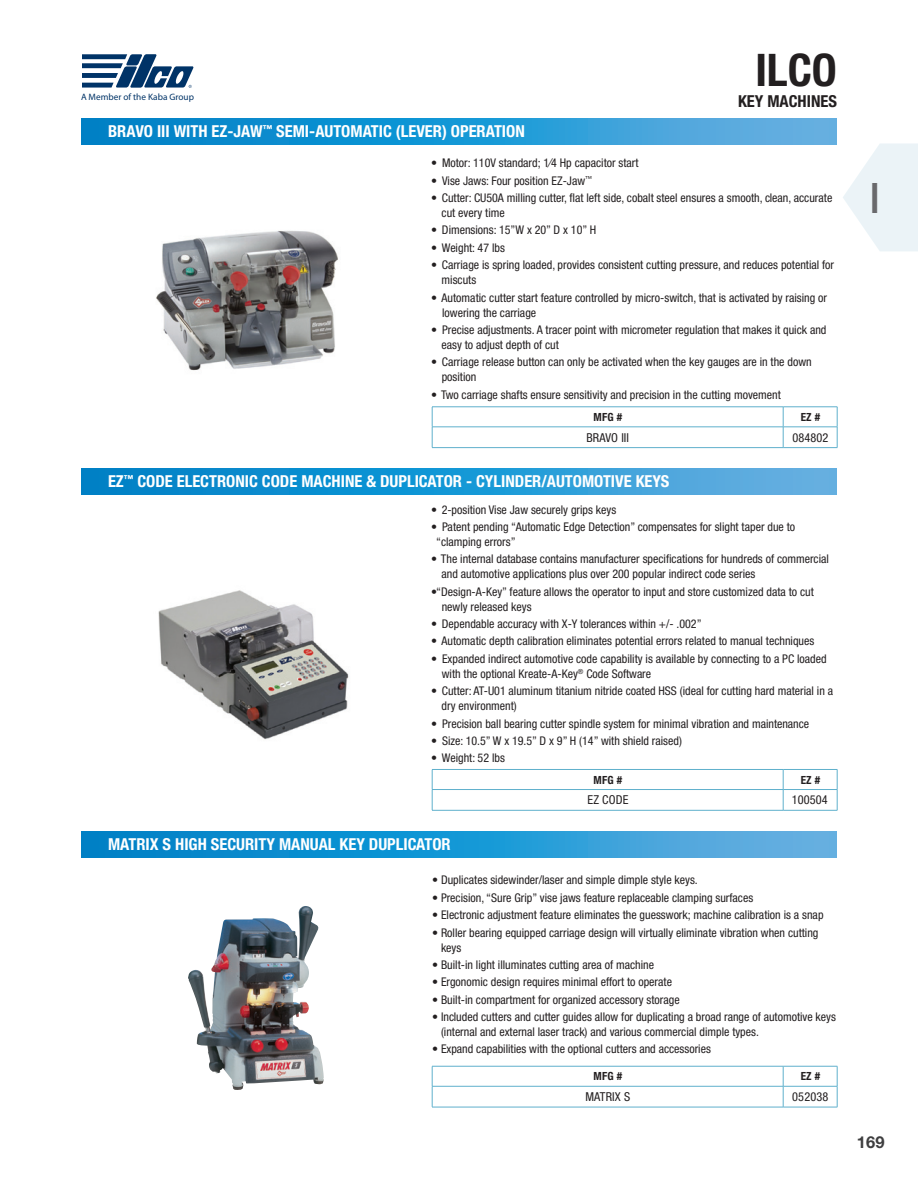
<style>
.page{position:relative;width:918px;height:1188px;background:#fff}
.page>*{position:absolute;margin:0;border:0;box-sizing:border-box;transform-origin:0 0}
.t1{font:700 condensed 45px "Helvetica Neue LT Std";color:#231f20}
.t2{font:500 condensed 42px "Helvetica Neue LT Std";color:#69696c}
.t3{font:700 condensed 16.5px "Helvetica Neue LT Std";color:#fff}
.t4{font:700 condensed 16.5px "Helvetica Neue LT Std";color:#231f20}
.t5{font:700 16.5px "Helvetica Neue LT Std";color:#3e3e3f}
.t6{font:condensed 12.3px "Helvetica Neue LT Std";letter-spacing:.01em;color:#231f20}
.t7{font:condensed 12px/15px "Helvetica Neue LT Std";color:#231f20}
.t8{font:700 condensed 11.25px "Helvetica Neue LT Std";letter-spacing:.01em;color:#231f20}
.t9{font:9.3px "Myriad";color:#003367}
</style>
<div class="page">
<svg style="left:82px;top:54px;width:112px;height:34px"></svg>
<svg style="left:81px;top:119px;width:756px;height:16px;background:#2598d4"></svg>
<img style="left:208px;top:1053px;width:116px;height:37px">
<svg style="left:783px;top:1067px;width:1px;height:40px"></svg>
<hr style="left:432px;top:1107px;width:351px;height:1px;background:#5fb0cc">
<hr style="left:783px;top:1107px;width:54px;height:1px;background:#5fb0cc">
<hr style="left:432px;top:1066px;width:351px;height:1px;background:#5fb0cc">
<svg style="left:432px;top:1066px;width:1px;height:41px"></svg>
<hr style="left:783px;top:1066px;width:54px;height:1px;background:#5fb0cc">
<svg style="left:837px;top:1066px;width:1px;height:41px"></svg>
<hr style="left:432px;top:1086px;width:351px;height:1px;background:#5fb0cc">
<hr style="left:783px;top:1086px;width:54px;height:1px;background:#5fb0cc">
<img style="left:81px;top:135px;width:837px;height:918px">
<h1 class="t1" style="left:755px;top:43px;width:83px">ILCO</h1>
<h3 class="t4" style="left:738px;top:91px;width:77px">KEY MACHINES</h3>
<p class="t9" style="left:81px;top:93px;width:115px">A Member of the Kaba Group</p>
<h3 class="t3" style="left:108px;top:121px;width:252px">BRAVO III WITH EZ-JAW<sup>™</sup> SEMI -AUTOMATI</h3>
<h3 class="t3" style="left:383px;top:121px;width:142px">C (LEVER) OPERATI ON</h3>
<p class="t7" style="left:431px;top:156px;width:209px">• Motor: 110V standard; 1⁄4 Hp capacitor start</p>
<p class="t7" style="left:431px;top:173px;width:162px">• Vise Jaws: Four position EZ-Jaw<sup>™</sup></p>
<p class="t7" style="left:442px;top:190px;width:392px;text-indent:-10px">• Cutter: CU50A milling cutter, flat left side, cobalt steel ensures a smooth, clean, accurate cut every time</p>
<p class="t7" style="left:431px;top:223px;width:166px">• Dimensions: 15”W x 20” D x 10” H</p>
<p class="t7" style="left:431px;top:240px;width:75px">• Weight: 47 lbs</p>
<p class="t7" style="left:442px;top:257px;width:394px;text-indent:-10px">• Carriage is spring loaded, provides consistent cutting pressure, and reduces potential for miscuts</p>
<p class="t7" style="left:442px;top:290px;width:386px;text-indent:-11px">• Automatic cutter start feature controlled by micro-switch, that is activated by raising or lowering the carriage</p>
<p class="t7" style="left:442px;top:322px;width:386px;text-indent:-10px">• Precise adjustments. A tracer point with micrometer regulation that makes it quick and easy to adjust depth of cut</p>
<p class="t7" style="left:442px;top:355px;width:372px;text-indent:-10px">• Carriage release button can only be activated when the key gauges are in the down position</p>
<p class="t7" style="left:431px;top:387px;width:351px">• Two carriage shafts ensure sensitivity and precision in the cutting movement</p>
<p class="t8" style="left:594px;top:410px;width:30px">MFG #</p>
<p class="t8" style="left:801px;top:410px;width:21px">EZ #</p>
<p class="t6" style="left:586px;top:430px;width:44px">BRAVO III</p>
<p class="t6" style="left:792px;top:430px;width:38px">084802</p>
<h3 class="t3" style="left:108px;top:471px;width:402px">EZ<sup>™</sup> CODE ELECTRONIC CODE MACHINE &amp; DUPLICATOR - CYLINDE</h3>
<h3 class="t3" style="left:532px;top:471px;width:122px">R/AUTOMOTIVE KEYS</h3>
<p class="t7" style="left:431px;top:502px;width:187px">• 2-position Vise Jaw securely grips keys</p>
<p class="t7" style="left:436px;top:519px;width:360px;text-indent:-5px">• Patent pending “Automatic Edge Detection” compensates for slight taper due to “clamping errors”</p>
<p class="t7" style="left:442px;top:552px;width:389px;text-indent:-10px">• The internal database contains manufacturer specifications for hundreds of commercial and automotive applications plus over 200 popular indirect code series</p>
<p class="t7" style="left:442px;top:584px;width:374px;text-indent:-10px">• “Design-A-Key” feature allows the operator to input and store customized data to cut newly released keys</p>
<p class="t7" style="left:431px;top:616px;width:272px">• Dependable accuracy with X-Y tolerances within +/- .002”</p>
<p class="t7" style="left:431px;top:634px;width:385px">• Automatic depth calibration eliminates potential errors related to manual techniques</p>
<p class="t7" style="left:442px;top:651px;width:386px;text-indent:-11px">• Expanded indirect automotive code capability is available by connecting to a PC loaded with the optional Kreate-A-Key<sup>®</sup> Code Software</p>
<p class="t7" style="left:442px;top:683px;width:393px;text-indent:-10px">• Cutter: AT-U01 aluminum titanium nitride coated HSS (ideal for cutting hard material in a dry environment)</p>
<p class="t7" style="left:431px;top:716px;width:380px">• Precision ball bearing cutter spindle system for minimal vibration and maintenance</p>
<p class="t7" style="left:431px;top:733px;width:252px">• Size: 10.5” W x 19.5” D x 9” H (14” with shield raised)</p>
<p class="t7" style="left:431px;top:751px;width:75px">• Weight: 52 lbs</p>
<p class="t8" style="left:594px;top:773px;width:30px">MFG #</p>
<p class="t8" style="left:801px;top:773px;width:21px">EZ #</p>
<p class="t6" style="left:588px;top:793px;width:42px">EZ CODE</p>
<p class="t6" style="left:792px;top:793px;width:38px">100504</p>
<h3 class="t3" style="left:108px;top:834px;width:344px">MATRIX S HIGH SECURITY MANUAL KEY DUPLICATOR</h3>
<p class="t7" style="left:432px;top:873px;width:267px">• Duplicates sidewinder/laser and simple dimple style keys.</p>
<p class="t7" style="left:432px;top:890px;width:323px">• Precision, “Sure Grip” vise jaws feature replaceable clamping surfaces</p>
<p class="t7" style="left:432px;top:907px;width:393px">• Electronic adjustment feature eliminates the guesswork; machine calibration is a snap</p>
<p class="t7" style="left:441px;top:925px;width:379px;text-indent:-9px">• Roller bearing equipped carriage design will virtually eliminate vibration when cutting keys</p>
<p class="t7" style="left:432px;top:957px;width:224px">• Built-in light illuminates cutting area of machine</p>
<p class="t7" style="left:432px;top:974px;width:242px">• Ergonomic design requires minimal effort to operate</p>
<p class="t7" style="left:432px;top:992px;width:249px">• Built-in compartment for organized accessory storage</p>
<p class="t7" style="left:441px;top:1009px;width:397px;text-indent:-9px">• Included cutters and cutter guides allow for duplicating a broad range of automotive keys (internal and external laser track) and various commercial dimple types.</p>
<p class="t7" style="left:432px;top:1042px;width:280px">• Expand capabilities with the optional cutters and accessories</p>
<p class="t8" style="left:594px;top:1069px;width:30px">MFG #</p>
<p class="t8" style="left:801px;top:1069px;width:21px">EZ #</p>
<p class="t6" style="left:586px;top:1090px;width:46px">MATRIX S</p>
<p class="t6" style="left:792px;top:1090px;width:38px">052038</p>
<h2 class="t2" style="left:870px;top:173px;width:11px">I</h2>
<h3 class="t5" style="left:857px;top:1132px;width:29px">169</h3>
</div>
